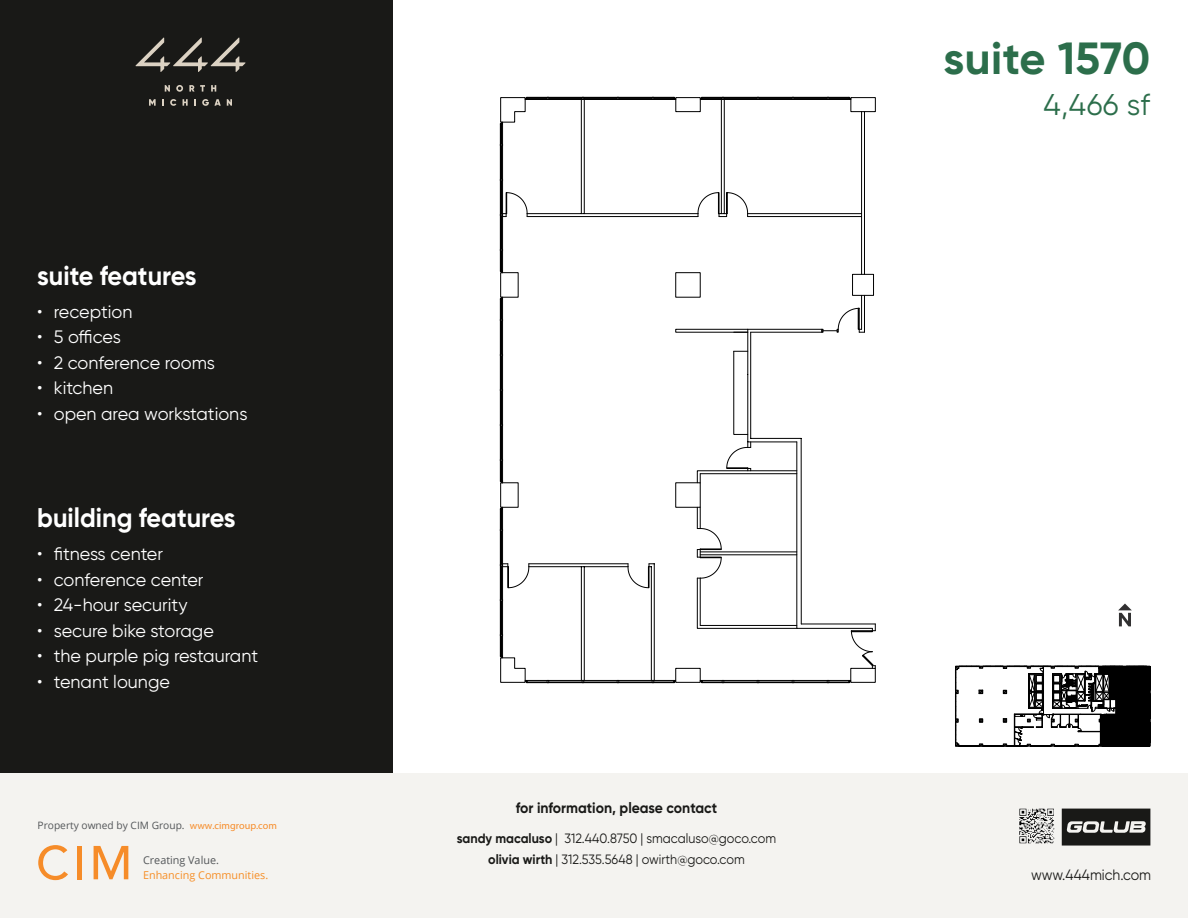
<style>
.page{position:relative;width:1188px;height:918px;background:#fff}
.page>*{position:absolute;margin:0;border:0;box-sizing:border-box;transform-origin:0 0}
.Suite_Title{font:700 45px "Gilroy";letter-spacing:.005em;color:#2c6e4b}
.Suite_Subtitle{font:30px "Gilroy";color:#2c6e4b}
.Section_Titles{font:700 27px "Gilroy";color:#fff;scale:.93 1}
.t1{font:18px "Gilroy";color:#fff}
.t2{font:700 15px "Gilroy";color:#191917;scale:.94 1}
.t3{font:15px "Gilroy";color:#191917;scale:.94 1}
.t4{font:13.5px/21.3px "Gilroy";color:#191917;text-align:center;scale:.93 1}
.t5{font:10.8px "Open Sans";color:#f68e26}
.t6{font:10.8px "Open Sans";color:#535659}
.t7{font:10.2px "Open Sans";color:#535659}
.s1{font-family:"Myriad Pro";color:#f68c29}
.s2{font-weight:700}
</style>
<div class="page">
<div style="left:0;top:0;width:393px;height:773px;background:#191917"></div>
<div style="left:0;top:773px;width:1188px;height:145px;background:#f4f3f0"></div>
<svg style="left:38px;top:845px;width:30px;height:35px"></svg>
<hr style="left:78px;top:846px;width:4px;height:33px;background:#f68c29">
<svg style="left:94px;top:846px;width:34px;height:33px"></svg>
<svg style="left:136px;top:38px;width:110px;height:34px"></svg>
<svg style="left:165px;top:85px;width:5px;height:7px"></svg>
<svg style="left:176px;top:85px;width:7px;height:7px"></svg>
<svg style="left:189px;top:85px;width:16px;height:7px"></svg>
<svg style="left:211px;top:85px;width:5px;height:7px"></svg>
<svg style="left:149px;top:99px;width:7px;height:7px"></svg>
<svg style="left:162px;top:99px;width:2px;height:7px"></svg>
<svg style="left:170px;top:99px;width:6px;height:7px"></svg>
<svg style="left:183px;top:99px;width:5px;height:7px"></svg>
<svg style="left:194px;top:99px;width:2px;height:7px"></svg>
<svg style="left:202px;top:99px;width:19px;height:7px"></svg>
<svg style="left:227px;top:99px;width:5px;height:7px"></svg>
<svg style="left:1062px;top:809px;width:88px;height:37px"></svg>
<img style="left:1019px;top:809px;width:36px;height:34px">
<div style="left:851px;top:668px;width:24px;height:14px;border:1px solid #000"></div>
<div style="left:676px;top:668px;width:24px;height:14px;border:1px solid #000"></div>
<hr style="left:702px;top:682px;width:147px;height:1px;background:#000">
<hr style="left:702px;top:680px;width:147px;height:1px;background:#000">
<hr style="left:527px;top:680px;width:147px;height:1px;background:#000">
<hr style="left:549px;top:682px;width:33px;height:1px;background:#000">
<hr style="left:584px;top:682px;width:33px;height:1px;background:#000">
<hr style="left:619px;top:682px;width:33px;height:1px;background:#000">
<svg style="left:652px;top:680px;width:24px;height:3px"></svg>
<svg style="left:700px;top:680px;width:24px;height:3px"></svg>
<svg style="left:827px;top:680px;width:24px;height:3px"></svg>
<hr style="left:759px;top:98px;width:33px;height:1px;background:#000">
<hr style="left:702px;top:99px;width:147px;height:1px;background:#000">
<hr style="left:702px;top:97px;width:147px;height:1px;background:#000">
<hr style="left:751px;top:332px;width:71px;height:1px;background:#000">
<hr style="left:748px;top:329px;width:74px;height:1px;background:#000">
<hr style="left:502px;top:299px;width:1px;height:184px;background:#000">
<hr style="left:500px;top:299px;width:1px;height:182px;background:#000">
<hr style="left:501px;top:356px;width:1px;height:33px;background:#000">
<hr style="left:501px;top:531px;width:1px;height:33px;background:#000">
<hr style="left:502px;top:509px;width:1px;height:147px;background:#000">
<hr style="left:500px;top:509px;width:1px;height:147px;background:#000">
<hr style="left:501px;top:601px;width:1px;height:33px;background:#000">
<svg style="left:500px;top:634px;width:49px;height:49px"></svg>
<hr style="left:501px;top:566px;width:1px;height:33px;background:#000">
<hr style="left:501px;top:426px;width:1px;height:33px;background:#000">
<svg style="left:500px;top:459px;width:3px;height:24px"></svg>
<svg style="left:500px;top:507px;width:3px;height:24px"></svg>
<hr style="left:501px;top:391px;width:1px;height:33px;background:#000">
<hr style="left:527px;top:99px;width:147px;height:1px;background:#000">
<hr style="left:527px;top:97px;width:147px;height:1px;background:#000">
<hr style="left:549px;top:98px;width:33px;height:1px;background:#000">
<hr style="left:502px;top:124px;width:1px;height:147px;background:#000">
<hr style="left:500px;top:124px;width:1px;height:147px;background:#000">
<hr style="left:501px;top:216px;width:1px;height:33px;background:#000">
<hr style="left:501px;top:321px;width:1px;height:33px;background:#000">
<svg style="left:500px;top:297px;width:3px;height:24px"></svg>
<svg style="left:500px;top:249px;width:3px;height:24px"></svg>
<hr style="left:501px;top:146px;width:1px;height:33px;background:#000">
<hr style="left:501px;top:181px;width:1px;height:33px;background:#000">
<svg style="left:500px;top:97px;width:49px;height:49px"></svg>
<hr style="left:584px;top:98px;width:33px;height:1px;background:#000">
<hr style="left:619px;top:98px;width:33px;height:1px;background:#000">
<div style="left:676px;top:98px;width:24px;height:14px;border:1px solid #000"></div>
<svg style="left:652px;top:97px;width:24px;height:3px"></svg>
<hr style="left:724px;top:98px;width:33px;height:1px;background:#000">
<svg style="left:700px;top:97px;width:24px;height:3px"></svg>
<div style="left:852px;top:274px;width:22px;height:21px;border:1px solid #000"></div>
<div style="left:851px;top:98px;width:24px;height:14px;border:1px solid #000"></div>
<hr style="left:794px;top:98px;width:33px;height:1px;background:#000">
<svg style="left:827px;top:97px;width:24px;height:3px"></svg>
<hr style="left:750px;top:332px;width:1px;height:106px;background:#000">
<hr style="left:748px;top:329px;width:1px;height:46px;background:#000">
<hr style="left:751px;top:438px;width:50px;height:1px;background:#000">
<hr style="left:748px;top:375px;width:1px;height:67px;background:#000">
<hr style="left:801px;top:438px;width:1px;height:186px;background:#000">
<hr style="left:861px;top:295px;width:1px;height:34px;background:#000">
<hr style="left:864px;top:295px;width:1px;height:37px;background:#000">
<hr style="left:861px;top:112px;width:1px;height:162px;background:#000">
<hr style="left:864px;top:112px;width:1px;height:162px;background:#000">
<svg style="left:822px;top:308px;width:42px;height:25px"></svg>
<hr style="left:527px;top:213px;width:171px;height:1px;background:#000">
<hr style="left:748px;top:213px;width:114px;height:1px;background:#000">
<hr style="left:527px;top:216px;width:171px;height:1px;background:#000">
<hr style="left:748px;top:216px;width:114px;height:1px;background:#000">
<hr style="left:584px;top:98px;width:1px;height:116px;background:#000">
<hr style="left:581px;top:98px;width:1px;height:116px;background:#000">
<hr style="left:724px;top:98px;width:1px;height:116px;background:#000">
<hr style="left:721px;top:98px;width:1px;height:116px;background:#000">
<svg style="left:501px;top:192px;width:27px;height:25px"></svg>
<svg style="left:698px;top:192px;width:50px;height:25px"></svg>
<div style="left:676px;top:329px;width:72px;height:3px;border:1px solid #000"></div>
<svg style="left:697px;top:442px;width:179px;height:226px"></svg>
<svg style="left:734px;top:332px;width:14px;height:1px"></svg>
<svg style="left:733px;top:351px;width:15px;height:84px"></svg>
<hr style="left:654px;top:564px;width:1px;height:116px;background:#000">
<hr style="left:651px;top:567px;width:1px;height:113px;background:#000">
<hr style="left:529px;top:564px;width:99px;height:1px;background:#000">
<hr style="left:529px;top:566px;width:99px;height:1px;background:#000">
<hr style="left:584px;top:567px;width:1px;height:113px;background:#000">
<hr style="left:581px;top:567px;width:1px;height:113px;background:#000">
<svg style="left:628px;top:564px;width:26px;height:24px"></svg>
<svg style="left:501px;top:564px;width:29px;height:24px"></svg>
<svg style="left:1118px;top:604px;width:14px;height:22px"></svg>
<svg style="left:955px;top:666px;width:196px;height:81px"></svg>
<p class="Section_Titles" style="left:37px;top:259px;width:173px">suite features</p>
<p class="t1" style="left:37px;top:301px;width:97px">• reception</p>
<p class="t1" style="left:37px;top:326px;width:85px">• 5 offices</p>
<p class="t1" style="left:37px;top:352px;width:179px">• 2 conference rooms</p>
<p class="t1" style="left:37px;top:377px;width:77px">• kitchen</p>
<p class="t1" style="left:37px;top:403px;width:212px">• open area workstations</p>
<h3 class="Section_Titles" style="left:37px;top:501px;width:215px">building features</h3>
<p class="t1" style="left:37px;top:543px;width:127px">• fitness center</p>
<p class="t1" style="left:37px;top:568px;width:168px">• conference center</p>
<p class="t1" style="left:37px;top:594px;width:152px">• 24-hour security</p>
<p class="t1" style="left:37px;top:619px;width:178px">• secure bike storage</p>
<p class="t1" style="left:37px;top:645px;width:222px">• the purple pig restaurant</p>
<p class="t1" style="left:37px;top:670px;width:134px">• tenant lounge</p>
<p class="t7" style="left:38px;top:818px;width:241px">Property owned by CIM Group. <span class="s1">www.cimgroup.com</span></p>
<p class="t6" style="left:143px;top:853px;width:77px">Creating Value.</p>
<p class="t5" style="left:143px;top:868px;width:127px">Enhancing Communities.</p>
<p class="Suite_Title" style="left:944px;top:30px;width:208px">suite 1570</p>
<p class="Suite_Subtitle" style="left:1044px;top:87px;width:108px">4,466 sf</p>
<p class="t2" style="left:516px;top:799px;width:216px">for information, please contact</p>
<p class="t4" style="left:457px;top:827px;width:345px"><span class="s2">sandy macaluso</span> | 312.440.8750 | smacaluso@goco.com <span class="s2">olivia wirth</span> | 312.535.5648 | owirth@goco.com</p>
<p class="t3" style="left:1031px;top:866px;width:129px">www.444mich.com</p>
</div>
